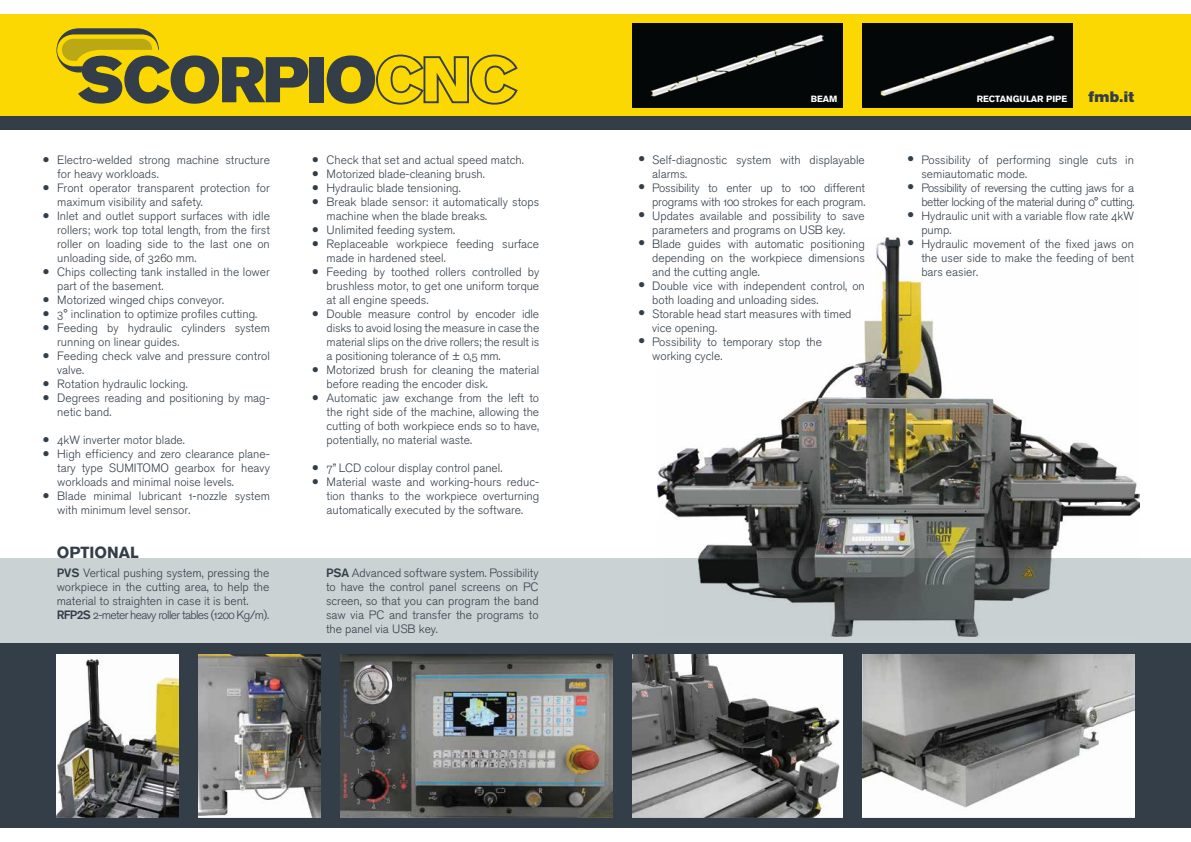
<style>
.page{position:relative;width:1191px;height:842px;background:#fff}
.page>*{position:absolute;margin:0;border:0;box-sizing:border-box;transform-origin:0 0}
.t1{font:63.9px "Akzidenz Grotesk BQ Super";letter-spacing:-.025em;color:#343e48}
.t2{font:700 16px "Akzidenz Grotesk BQ";color:#333e49}
.t3{font:15px "Akzidenz Grotesk BQ Super";color:#343e48}
.t4{font:12px/14px "Akzidenz Grotesk BQ Light Os F";color:#333e49}
.t5{font:12px/14px "Arial";color:#333e49}
.t6{font:700 9px "Akzidenz Grotesk BQ";color:#fff}
.s1{font-family:"Akzidenz Grotesk BQ";font-weight:500}
</style>
<div class="page">
<div style="left:0;top:558px;width:1191px;height:85px;background:#cad2d4"></div>
<div style="left:0;top:643px;width:1191px;height:185px;background:#333e49"></div>
<div style="left:0;top:15px;width:1191px;height:101px;background:#fbd801"></div>
<div style="left:0;top:116px;width:1191px;height:14px;background:#333e49"></div>
<svg style="left:56px;top:28px;width:103px;height:44px"></svg>
<svg style="left:376px;top:54px;width:142px;height:51px"></svg>
<img style="left:657px;top:238px;width:482px;height:399px">
<img style="left:57px;top:654px;width:122px;height:163px">
<img style="left:198px;top:654px;width:122px;height:163px">
<img style="left:340px;top:654px;width:272px;height:163px">
<img style="left:632px;top:654px;width:210px;height:163px">
<img style="left:862px;top:654px;width:272px;height:163px">
<div style="left:862px;top:23px;width:210px;height:84px;background:#040707"></div>
<img style="left:632px;top:23px;width:210px;height:84px">
<h1 class="t1" style="left:78px;top:43px;width:301px">SCORPIO</h1>
<p class="t5" style="left:43px;top:152px;width:9px">●</p>
<p class="t5" style="left:43px;top:180px;width:9px">●</p>
<p class="t5" style="left:43px;top:208px;width:9px">●</p>
<p class="t5" style="left:43px;top:264px;width:9px">●</p>
<p class="t5" style="left:43px;top:292px;width:9px;text-align:justify">● ● ●</p>
<p class="t5" style="left:43px;top:348px;width:9px">●</p>
<p class="t5" style="left:43px;top:376px;width:9px">● ●</p>
<p class="t5" style="left:43px;top:432px;width:9px">● ●</p>
<p class="t5" style="left:43px;top:488px;width:9px">●</p>
<p class="t4" style="left:57px;top:153px;width:214px">Electro-welded strong machine structure for heavy workloads.<br>Front operator transparent protection for maximum visibility and safety.<br>Inlet and outlet support surfaces with idle rollers; work top total length, from the first roller on loading side to the last one on unloading side, of 3260 mm.<br>Chips collecting tank installed in the lower part of the basement.<br>Motorized winged chips conveyor.<br>3° inclination to optimize profiles cutting.<br>Feeding by hydraulic cylinders system running on linear guides.<br>Feeding check valve and pressure control valve.<br>Rotation hydraulic locking.<br>Degrees reading and positioning by mag&shy;netic band.</p>
<p class="t4" style="left:57px;top:433px;width:214px">4kW inverter motor blade.<br>High efficiency and zero clearance plane&shy;tary type SUMITOMO gearbox for heavy workloads and minimal noise levels.<br>Blade minimal lubricant 1-nozzle system with minimum level sensor.</p>
<p class="t5" style="left:312px;top:152px;width:9px;text-align:justify">● ● ● ●</p>
<p class="t5" style="left:312px;top:222px;width:9px">● ●</p>
<p class="t5" style="left:312px;top:264px;width:9px">●</p>
<p class="t5" style="left:312px;top:306px;width:9px">●</p>
<p class="t5" style="left:312px;top:362px;width:9px">●</p>
<p class="t5" style="left:312px;top:390px;width:9px">●</p>
<p class="t5" style="left:312px;top:460px;width:9px">● ●</p>
<p class="t4" style="left:326px;top:153px;width:214px">Check that set and actual speed match.<br>Motorized blade-cleaning brush.<br>Hydraulic blade tensioning.<br>Break blade sensor: it automatically stops machine when the blade breaks.<br>Unlimited feeding system.<br>Replaceable workpiece feeding surface made in hardened steel.<br>Feeding by toothed rollers controlled by brushless motor, to get one uniform torque at all engine speeds.<br>Double measure control by encoder idle disks to avoid losing the measure in case the material slips on the drive rollers; the result is a positioning tolerance of ± 0,5 mm.<br>Motorized brush for cleaning the material before reading the encoder disk.<br>Automatic jaw exchange from the left to the right side of the machine, allowing the cutting of both workpiece ends so to have, potentially, no material waste.</p>
<p class="t4" style="left:326px;top:461px;width:214px">7” LCD colour display control panel.<br>Material waste and working-hours reduc&shy;tion thanks to the workpiece overturning automatically executed by the software.</p>
<h2 class="t2" style="left:57px;top:543px;width:84px">OPTIONAL</h2>
<p class="t4" style="left:57px;top:566px;width:214px"><span class="s1">PVS</span> Vertical pushing system, pressing the workpiece in the cutting area, to help the material to straighten in case it is bent.<br><span class="s1">RFP2S</span> 2-meter heavy roller tables (1200 Kg/m).</p>
<p class="t4" style="left:326px;top:566px;width:214px;text-align:justify"><span class="s1">PSA</span> Advanced software system. Possibility to have the control panel screens on PC screen, so that you can program the band saw via PC and transfer the programs to the panel via USB key.</p>
<p class="t6" style="left:810px;top:94px;width:28px">BEAM</p>
<p class="t6" style="left:976px;top:94px;width:92px">RECTANGULAR PIPE</p>
<p class="t3" style="left:1088px;top:88px;width:47px">fmb.it</p>
<p class="t5" style="left:638px;top:151px;width:9px">●</p>
<p class="t5" style="left:638px;top:179px;width:9px">●</p>
<p class="t5" style="left:638px;top:207px;width:9px">●</p>
<p class="t5" style="left:638px;top:235px;width:9px">●</p>
<p class="t5" style="left:638px;top:277px;width:9px">●</p>
<p class="t5" style="left:638px;top:305px;width:9px">●</p>
<p class="t5" style="left:638px;top:333px;width:9px">●</p>
<p class="t4" style="left:652px;top:153px;width:215px">Self-diagnostic system with displayable alarms.<br>Possibility to enter up to 100 different programs with 100 strokes for each program.<br>Updates available and possibility to save parameters and programs on USB key.<br>Blade guides with automatic positioning depending on the workpiece dimensions and the cutting angle.<br>Double vice with independent control, on both loading and unloading sides.<br>Storable head start measures with timed vice opening.<br>Possibility to temporary stop the<br>working cycle.</p>
<p class="t4" style="left:921px;top:153px;width:215px">Possibility of performing single cuts in semiautomatic mode.<br>Possibility of reversing the cutting jaws for a better locking of the material during 0° cutting.<br>Hydraulic unit with a variable flow rate 4kW pump.<br>Hydraulic movement of the fixed jaws on the user side to make the feeding of bent bars easier.</p>
<p class="t5" style="left:907px;top:151px;width:9px">●</p>
<p class="t5" style="left:907px;top:179px;width:9px">●</p>
<p class="t5" style="left:907px;top:207px;width:9px">●</p>
<p class="t5" style="left:907px;top:235px;width:9px">●</p>
</div>
